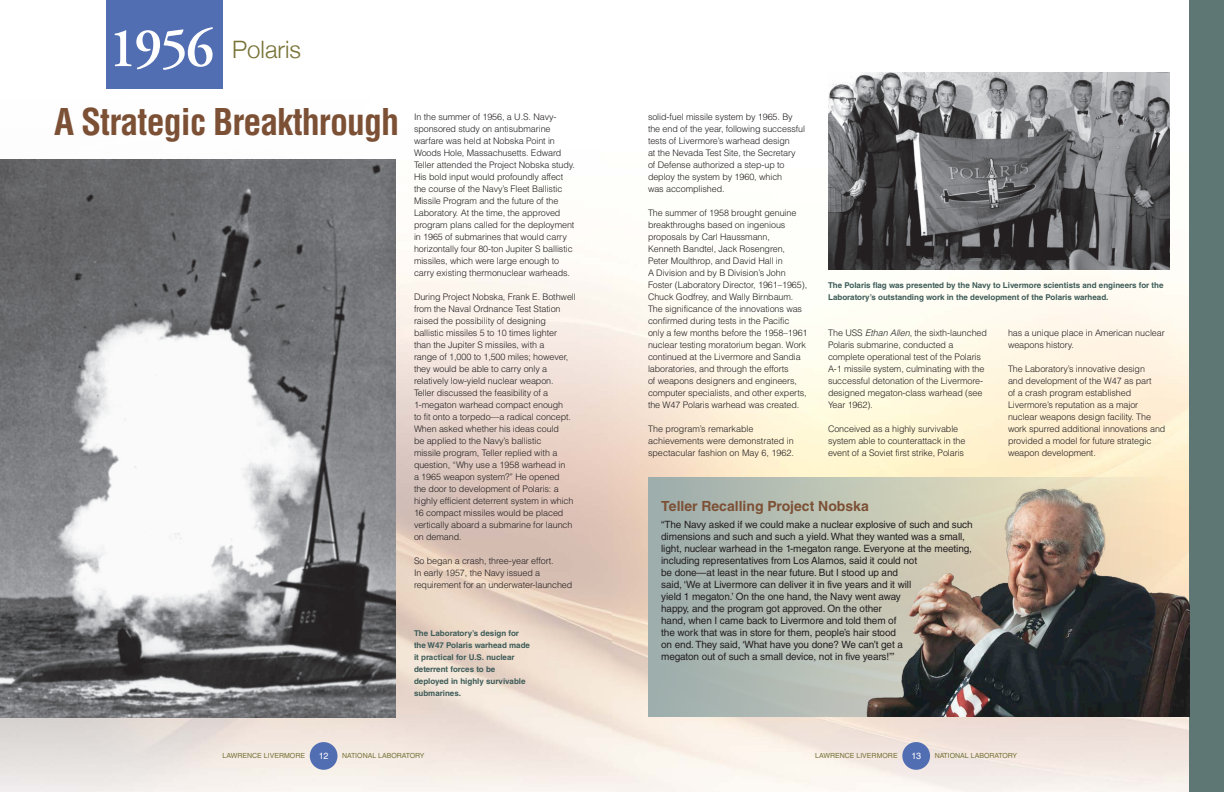
<style>
.page{position:relative;width:1224px;height:792px;background:#fff}
.page>*{position:absolute;margin:0;border:0;box-sizing:border-box;transform-origin:0 0}
.Spread_Year{font:600 56px "Adobe Garamond Pro";color:#fff}
.No_1_Head{font:700 condensed 36px "Helvetica LT Std";letter-spacing:-.025em;color:#7c5035}
.No_2_Head{font:300 24px "Helvetica Neue";color:#787237}
.Box_Title{font:700 14px "Helvetica LT Std";color:#7c5035}
.Box_text{font:10px/12px "Helvetica LT Std";letter-spacing:-.01em;color:#231f20}
.Text{font:300 9px/12px "Helvetica LT Std";letter-spacing:-.01em;color:#231f20}
.t1{font:9px "Helvetica LT Std";color:#fff}
.Captions{font:700 8px/12px "Helvetica LT Std";color:#3d5b58}
.t2{font:7px "Helvetica LT Std";color:#787237}
.s1{font-style:italic}
</style>
<div class="page">
<img style="left:0;top:0;width:1190px;height:792px">
<div style="left:106px;top:0;width:117px;height:89px;background:#526eb2"></div>
<div style="left:310px;top:742px;width:28px;height:28px;background:#526eb2;border-radius:50%"></div>
<div style="left:902px;top:742px;width:28px;height:28px;background:#526eb2;border-radius:50%"></div>
<div style="left:1190px;top:0;width:34px;height:792px;background:#5e7775"></div>
<svg style="left:648px;top:477px;width:206px;height:240px;background:#aeb8b0"></svg>
<img style="left:0;top:159px;width:396px;height:558px">
<img style="left:828px;top:72px;width:342px;height:198px">
<img style="left:854px;top:477px;width:336px;height:240px">
<p class="Spread_Year" style="left:108px;top:16px;width:107px">1956</p>
<p class="No_2_Head" style="left:232px;top:30px;width:70px">Polaris</p>
<p class="No_1_Head" style="left:54px;top:99px;width:347px">A Strategic Breakthrough</p>
<p class="Text" style="left:414px;top:111px;width:162px">In the summer of 1956, a U.S. Navy&shy;sponsored study on antisubmarine warfare was held at Nobska Point in Woods Hole, Massachusetts. Edward Teller attended the Project Nobska study.<br>His bold input would profoundly affect the course of the Navy’s Fleet Ballistic Missile Program and the future of the Laboratory. At the time, the approved program plans called for the deployment in 1965 of submarines that would carry horizontally four 80-ton Jupiter S ballistic missiles, which were large enough to carry existing thermonuclear warheads.</p>
<p class="Text" style="left:414px;top:291px;width:163px">During Project Nobska, Frank E. Bothwell from the Naval Ordnance Test Station raised the possibility of designing ballistic missiles 5 to 10 times lighter than the Jupiter S missiles, with a<br>range of 1,000 to 1,500 miles; however, they would be able to carry only a relatively low-yield nuclear weapon.<br>Teller discussed the feasibility of a 1-megaton warhead compact enough<br>to fit onto a torpedo—a radical concept.<br>When asked whether his ideas could<br>be applied to the Navy’s ballistic<br>missile program, Teller replied with a question, “Why use a 1958 warhead in<br>a 1965 weapon system?” He opened<br>the door to development of Polaris: a highly efficient deterrent system in which 16 compact missiles would be placed vertically aboard a submarine for launch on demand.</p>
<p class="Text" style="left:414px;top:555px;width:160px">So began a crash, three-year effort.<br>In early 1957, the Navy issued a requirement for an underwater-launched</p>
<p class="Captions" style="left:414px;top:627px;width:118px">The Laboratory’s design for the W47 Polaris warhead made it practical for U.S. nuclear deterrent forces to be deployed in highly survivable submarines.</p>
<p class="Text" style="left:648px;top:111px;width:159px">solid-fuel missile system by 1965. By the end of the year, following successful tests of Livermore’s warhead design<br>at the Nevada Test Site, the Secretary of Defense authorized a step-up to deploy the system by 1960, which<br>was accomplished.</p>
<p class="Text" style="left:648px;top:207px;width:161px">The summer of 1958 brought genuine breakthroughs based on ingenious proposals by Carl Haussmann,<br>Kenneth Bandtel, Jack Rosengren, Peter Moulthrop, and David Hall in<br>A Division and by B Division’s John Foster (Laboratory Director, 1961–1965), Chuck Godfrey, and Wally Birnbaum.<br>The significance of the innovations was confirmed during tests in the Pacific only a few months before the 1958–1961 nuclear testing moratorium began. Work continued at the Livermore and Sandia laboratories, and through the efforts<br>of weapons designers and engineers, computer specialists, and other experts, the W47 Polaris warhead was created.</p>
<p class="Text" style="left:648px;top:423px;width:148px">The program’s remarkable achievements were demonstrated in spectacular fashion on May 6, 1962.</p>
<p class="Captions" style="left:828px;top:279px;width:337px">The Polaris flag was presented by the Navy to Livermore scientists and engineers for the<br>Laboratory’s outstanding work in the development of the Polaris warhead.</p>
<p class="Text" style="left:828px;top:327px;width:161px">The USS <span class="s1">Ethan Allen</span>, the sixth-launched Polaris submarine, conducted a complete operational test of the Polaris A-1 missile system, culminating with the successful detonation of the Livermore&shy;designed megaton-class warhead (see Year 1962).</p>
<p class="Text" style="left:828px;top:423px;width:139px">Conceived as a highly survivable system able to counterattack in the event of a Soviet first strike, Polaris</p>
<p class="Text" style="left:1008px;top:327px;width:158px">has a unique place in American nuclear weapons history.</p>
<p class="Text" style="left:1008px;top:363px;width:159px">The Laboratory’s innovative design<br>and development of the W47 as part<br>of a crash program established Livermore’s reputation as a major nuclear weapons design facility. The work spurred additional innovations and provided a model for future strategic weapon development.</p>
<p class="Box_Title" style="left:661px;top:497px;width:209px">Teller Recalling Project Nobska</p>
<p class="Box_text" style="left:661px;top:518px;width:313px">“The Navy asked if we could make a nuclear explosive of such and such dimensions and such and such a yield. What they wanted was a small, light, nuclear warhead in the 1-megaton range. Everyone at the meeting, including representatives from Los Alamos, said it could not<br>be done—at least in the near future. But I stood up and<br>said, ‘We at Livermore can deliver it in five years and it will<br>yield 1 megaton.’ On the one hand, the Navy went away<br>happy, and the program got approved. On the other<br>hand, when I came back to Livermore and told them of<br>the work that was in store for them, people’s hair stood<br>on end. They said, ‘What have you done? We can’t get a<br>megaton out of such a small device, not in five years!’”</p>
<p class="t1" style="left:319px;top:751px;width:11px">12</p>
<p class="t2" style="left:815px;top:752px;width:84px">LAWRENCE LIVERMORE</p>
<p class="t2" style="left:935px;top:752px;width:84px">NATIONAL LABORATORY</p>
<p class="t1" style="left:911px;top:751px;width:11px">13</p>
<p class="t2" style="left:223px;top:752px;width:84px">LAWRENCE LIVERMORE</p>
<p class="t2" style="left:342px;top:752px;width:84px">NATIONAL LABORATORY</p>
</div>
